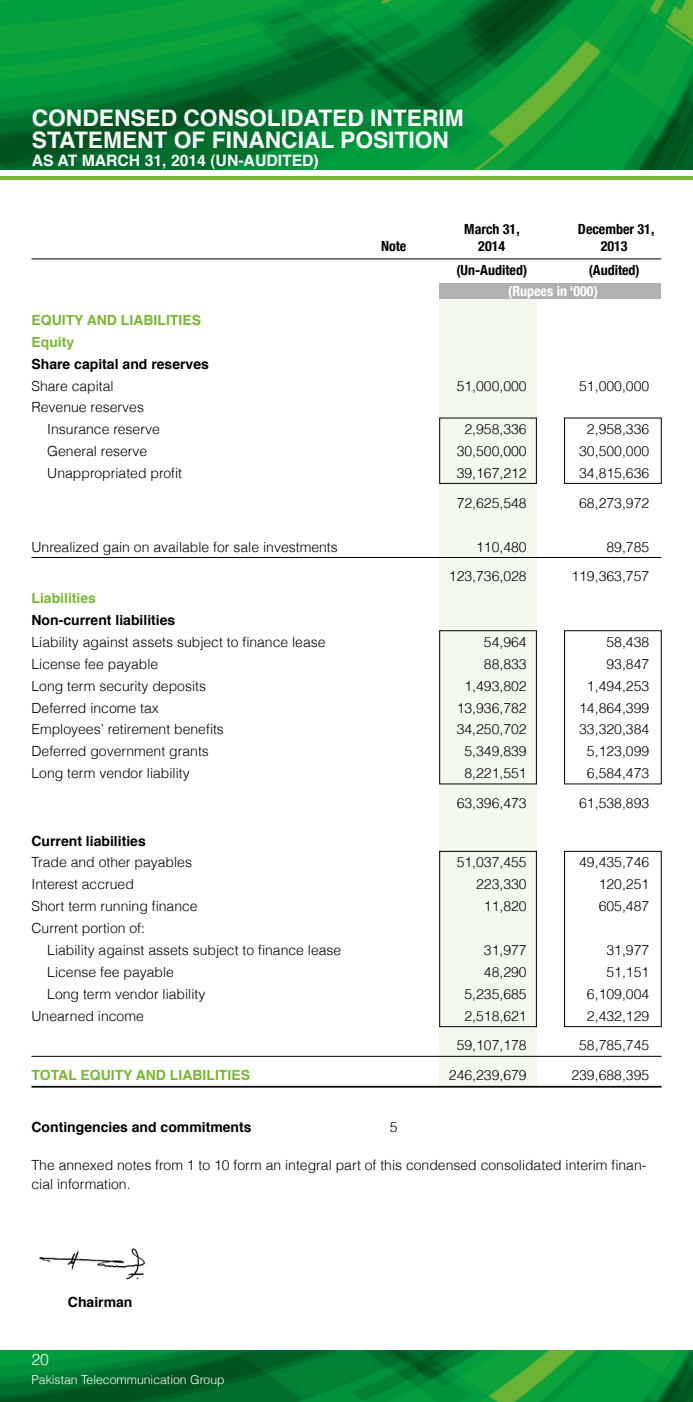
<style>
.page{position:relative;width:693px;height:1402px;background:#fff}
.page>*{position:absolute;margin:0;border:0;box-sizing:border-box;transform-origin:0 0}
.t1{font:700 22.75px/21.7px "Helvetica";color:#fff}
.t2{font:700 15.75px "Helvetica";color:#fff}
.t3{font:300 15.75px "Helvetica";color:#fff}
.t4{font:300 14px/21.9px "Helvetica";color:#000}
.t5{font:700 14px "Helvetica";color:#000}
.t6{font:700 14px/21.9px "Helvetica";color:#7ab732}
.t7{font:700 condensed 14px "Helvetica Neue";color:#000}
.t8{font:700 condensed 14px "Helvetica Neue";color:#fff}
.t9{font:300 12.25px "Helvetica";color:#fff}
</style>
<div class="page">
<img style="left:0;top:1350px;width:693px;height:52px">
<img style="left:0;top:0;width:693px;height:169px">
<img style="left:39px;top:1248px;width:106px;height:32px">
<div style="left:439px;top:298px;width:98px;height:788px;background:#f4f9ef"></div>
<div style="left:439px;top:283px;width:222px;height:16px;background:#b1b1b2"></div>
<hr style="left:32px;top:259px;width:630px;height:1px;background:#000">
<hr style="left:32px;top:557px;width:630px;height:1px;background:#000">
<hr style="left:32px;top:1056px;width:630px;height:1px;background:#000">
<hr style="left:32px;top:1086px;width:630px;height:1px;background:#000">
<div style="left:439px;top:418px;width:98px;height:66px;border:1px solid #000"></div>
<div style="left:564px;top:418px;width:98px;height:66px;border:1px solid #000"></div>
<div style="left:439px;top:630px;width:98px;height:154px;border:1px solid #000"></div>
<div style="left:564px;top:630px;width:98px;height:154px;border:1px solid #000"></div>
<div style="left:439px;top:851px;width:98px;height:176px;border:1px solid #000"></div>
<div style="left:564px;top:851px;width:98px;height:176px;border:1px solid #000"></div>
<hr style="left:0;top:176px;width:693px;height:4px;background:#7ab732">
<h1 class="t1" style="left:32px;top:107px;width:433px">CONDENSED CONSOLIDATED INTERIM<br>STATEMENT OF FINANCIAL POSITION</h1>
<p class="t2" style="left:32px;top:148px;width:289px">AS AT MARCH 31, 2014 (UN-AUDITED)</p>
<p class="t7" style="left:464px;top:220px;width:57px">March 31,</p>
<p class="t7" style="left:578px;top:220px;width:78px">December 31,</p>
<p class="t7" style="left:381px;top:237px;width:27px">Note</p>
<p class="t7" style="left:478px;top:237px;width:28px">2014</p>
<p class="t7" style="left:601px;top:237px;width:28px">2013</p>
<p class="t7" style="left:456px;top:262px;width:72px">(Un-Audited)</p>
<p class="t7" style="left:589px;top:262px;width:53px">(Audited)</p>
<p class="t8" style="left:508px;top:283px;width:91px">(Rupees in ‘000)</p>
<p class="t6" style="left:32px;top:309px;width:171px">EQUITY AND LIABILITIES<br>Equity</p>
<p class="t5" style="left:32px;top:352px;width:179px">Share capital and reserves</p>
<p class="t4" style="left:32px;top:374px;width:84px">Share capital</p>
<p class="t4" style="left:457px;top:374px;width:72px">51,000,000</p>
<p class="t4" style="left:579px;top:374px;width:72px">51,000,000</p>
<p class="t4" style="left:47px;top:396px;width:114px;text-indent:-16px">Revenue reserves<br>Insurance reserve</p>
<p class="t4" style="left:464px;top:418px;width:64px">2,958,336</p>
<p class="t4" style="left:587px;top:418px;width:64px">2,958,336</p>
<p class="t4" style="left:47px;top:440px;width:102px">General reserve</p>
<p class="t4" style="left:457px;top:440px;width:72px">30,500,000</p>
<p class="t4" style="left:579px;top:440px;width:72px">30,500,000</p>
<p class="t4" style="left:47px;top:462px;width:136px">Unappropriated profit</p>
<p class="t4" style="left:457px;top:462px;width:72px">39,167,212</p>
<p class="t4" style="left:579px;top:462px;width:72px">34,815,636</p>
<p class="t4" style="left:457px;top:492px;width:72px">72,625,548</p>
<p class="t4" style="left:579px;top:492px;width:72px">68,273,972</p>
<p class="t4" style="left:32px;top:535px;width:308px">Unrealized gain on available for sale investments</p>
<p class="t4" style="left:476px;top:535px;width:52px">110,480</p>
<p class="t4" style="left:606px;top:535px;width:44px">89,785</p>
<p class="t4" style="left:449px;top:565px;width:79px">123,736,028</p>
<p class="t4" style="left:571px;top:565px;width:79px">119,363,757</p>
<p class="t6" style="left:32px;top:587px;width:66px">Liabilities</p>
<p class="t5" style="left:32px;top:609px;width:145px">Non-current liabilities</p>
<p class="t4" style="left:32px;top:631px;width:296px">Liability against assets subject to finance lease</p>
<p class="t4" style="left:484px;top:631px;width:44px">54,964</p>
<p class="t4" style="left:606px;top:631px;width:44px">58,438</p>
<p class="t4" style="left:32px;top:653px;width:128px">License fee payable</p>
<p class="t4" style="left:484px;top:653px;width:44px">88,833</p>
<p class="t4" style="left:606px;top:653px;width:44px">93,847</p>
<p class="t4" style="left:32px;top:674px;width:176px">Long term security deposits</p>
<p class="t4" style="left:464px;top:674px;width:64px">1,493,802</p>
<p class="t4" style="left:587px;top:674px;width:64px">1,494,253</p>
<p class="t4" style="left:32px;top:696px;width:129px">Deferred income tax</p>
<p class="t4" style="left:457px;top:696px;width:72px">13,936,782</p>
<p class="t4" style="left:579px;top:696px;width:72px">14,864,399</p>
<p class="t4" style="left:32px;top:718px;width:194px">Employees’ retirement benefits</p>
<p class="t4" style="left:457px;top:718px;width:72px">34,250,702</p>
<p class="t4" style="left:579px;top:718px;width:72px">33,320,384</p>
<p class="t4" style="left:32px;top:740px;width:179px">Deferred government grants</p>
<p class="t4" style="left:464px;top:740px;width:64px">5,349,839</p>
<p class="t4" style="left:587px;top:740px;width:64px">5,123,099</p>
<p class="t4" style="left:32px;top:762px;width:160px">Long term vendor liability</p>
<p class="t4" style="left:464px;top:762px;width:64px">8,221,551</p>
<p class="t4" style="left:587px;top:762px;width:64px">6,584,473</p>
<p class="t4" style="left:457px;top:792px;width:72px">63,396,473</p>
<p class="t4" style="left:579px;top:792px;width:72px">61,538,893</p>
<p class="t5" style="left:32px;top:829px;width:116px">Current liabilities</p>
<p class="t4" style="left:32px;top:851px;width:162px">Trade and other payables</p>
<p class="t4" style="left:457px;top:851px;width:72px">51,037,455</p>
<p class="t4" style="left:579px;top:851px;width:72px">49,435,746</p>
<p class="t4" style="left:32px;top:873px;width:104px">Interest accrued</p>
<p class="t4" style="left:476px;top:873px;width:52px">223,330</p>
<p class="t4" style="left:599px;top:873px;width:52px">120,251</p>
<p class="t4" style="left:32px;top:895px;width:168px">Short term running finance</p>
<p class="t4" style="left:484px;top:895px;width:44px">11,820</p>
<p class="t4" style="left:599px;top:895px;width:52px">605,487</p>
<p class="t4" style="left:47px;top:917px;width:296px;text-indent:-16px">Current portion of:<br>Liability against assets subject to finance lease</p>
<p class="t4" style="left:484px;top:939px;width:44px">31,977</p>
<p class="t4" style="left:606px;top:939px;width:44px">31,977</p>
<p class="t4" style="left:47px;top:961px;width:128px">License fee payable</p>
<p class="t4" style="left:484px;top:961px;width:44px">48,290</p>
<p class="t4" style="left:606px;top:961px;width:44px">51,151</p>
<p class="t4" style="left:47px;top:982px;width:160px">Long term vendor liability</p>
<p class="t4" style="left:464px;top:982px;width:64px">5,235,685</p>
<p class="t4" style="left:587px;top:982px;width:64px">6,109,004</p>
<p class="t4" style="left:32px;top:1004px;width:114px">Unearned income</p>
<p class="t4" style="left:464px;top:1004px;width:64px">2,518,621</p>
<p class="t4" style="left:587px;top:1004px;width:64px">2,432,129</p>
<p class="t4" style="left:457px;top:1034px;width:72px">59,107,178</p>
<p class="t4" style="left:579px;top:1034px;width:72px">58,785,745</p>
<p class="t6" style="left:32px;top:1064px;width:59px">Total equity</p>
<p class="t6" style="left:136px;top:1064px;width:65px">and liabilities</p>
<p class="t4" style="left:449px;top:1064px;width:79px">246,239,679</p>
<p class="t4" style="left:571px;top:1064px;width:79px">239,688,395</p>
<p class="t5" style="left:32px;top:1115px;width:222px">Contingencies and commitments</p>
<p class="t4" style="left:390px;top:1115px;width:9px">5</p>
<p class="t4" style="left:32px;top:1155px;width:616px;line-height:19.2px">The annexed notes from 1 to 10 form an integral part of this condensed consolidated interim finan&shy;cial information.</p>
<p class="t3" style="left:32px;top:1349px;width:19px">20</p>
<p class="t5" style="left:68px;top:1291px;width:66px">Chairman</p>
<p class="t9" style="left:32px;top:1372px;width:195px">Pakistan Telecommunication Group</p>
</div>
